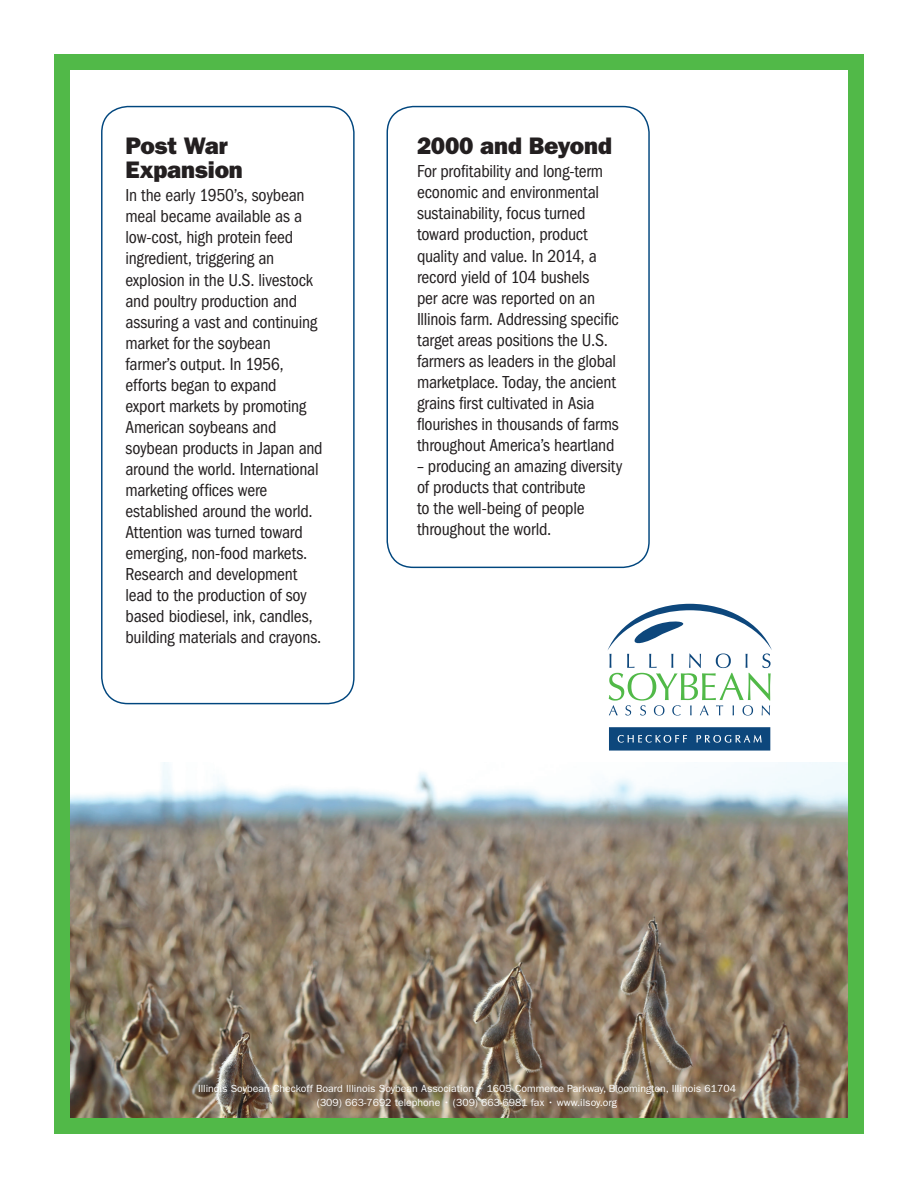
<style>
.page{position:relative;width:918px;height:1188px;background:#fff}
.page>*{position:absolute;margin:0;border:0;box-sizing:border-box;transform-origin:0 0}
.t1{font:800 24px/24px "Franklin Gothic";letter-spacing:-.01em;color:#231f20}
.t2{font:condensed 18px/21px "Franklin Gothic";letter-spacing:-.015em;color:#231f20}
.t3{font:10.35px/13.5px "ITC Franklin Gothic Std";color:#fff;text-align:center}
</style>
<div class="page">
<img style="left:69px;top:762px;width:779px;height:356px">
<div style="left:101px;top:106px;width:254px;height:598px;border:1px solid #00467e;border-radius:26px"></div>
<svg style="left:608px;top:604px;width:164px;height:112px"></svg>
<svg style="left:609px;top:727px;width:161px;height:24px;background:#245888"></svg>
<div style="left:54px;top:54px;width:15px;height:1080px;background:#51b948"></div>
<div style="left:848px;top:54px;width:16px;height:1080px;background:#51b948"></div>
<div style="left:55px;top:1118px;width:809px;height:16px;background:#51b948"></div>
<div style="left:55px;top:54px;width:809px;height:16px;background:#51b948"></div>
<div style="left:387px;top:106px;width:263px;height:462px;border:1px solid #00467e;border-radius:26px"></div>
<h1 class="t1" style="left:125px;top:134px;width:119px">Post War<br>Expansion</h1>
<p class="t2" style="left:125px;top:185px;width:199px">In the early 1950’s, soybean meal became available as a low-cost, high protein feed ingredient, triggering an explosion in the U.S. livestock and poultry production and assuring a vast and continuing market for the soybean farmer’s output. In 1956, efforts began to expand<br>export markets by promoting<br>American soybeans and soybean products in Japan and around the world. International marketing offices were established around the world.<br>Attention was turned toward emerging, non-food markets.<br>Research and development lead to the production of soy based biodiesel, ink, candles, building materials and crayons.</p>
<h1 class="t1" style="left:417px;top:134px;width:196px">2000 and Beyond</h1>
<p class="t2" style="left:417px;top:161px;width:203px">For profitability and long-term economic and environmental sustainability, focus turned toward production, product quality and value. In 2014, a record yield of 104 bushels<br>per acre was reported on an<br>Illinois farm. Addressing specific target areas positions the U.S. farmers as leaders in the global marketplace. Today, the ancient grains first cultivated in Asia flourishes in thousands of farms throughout America’s heartland</p>
<p class="t2" style="left:417px;top:455px;width:207px">– producing an amazing diversity of products that contribute<br>to the well-being of people throughout the world.</p>
<p class="t3" style="left:198px;top:1082px;width:539px">Illinois Soybean Checkoff Board Illinois Soybean Association • 1605 Commerce Parkway, Bloomington, Illinois 61704 (309) 663-7692 telephone • (309) 663-6981 fax • www.ilsoy.org</p>
</div>
